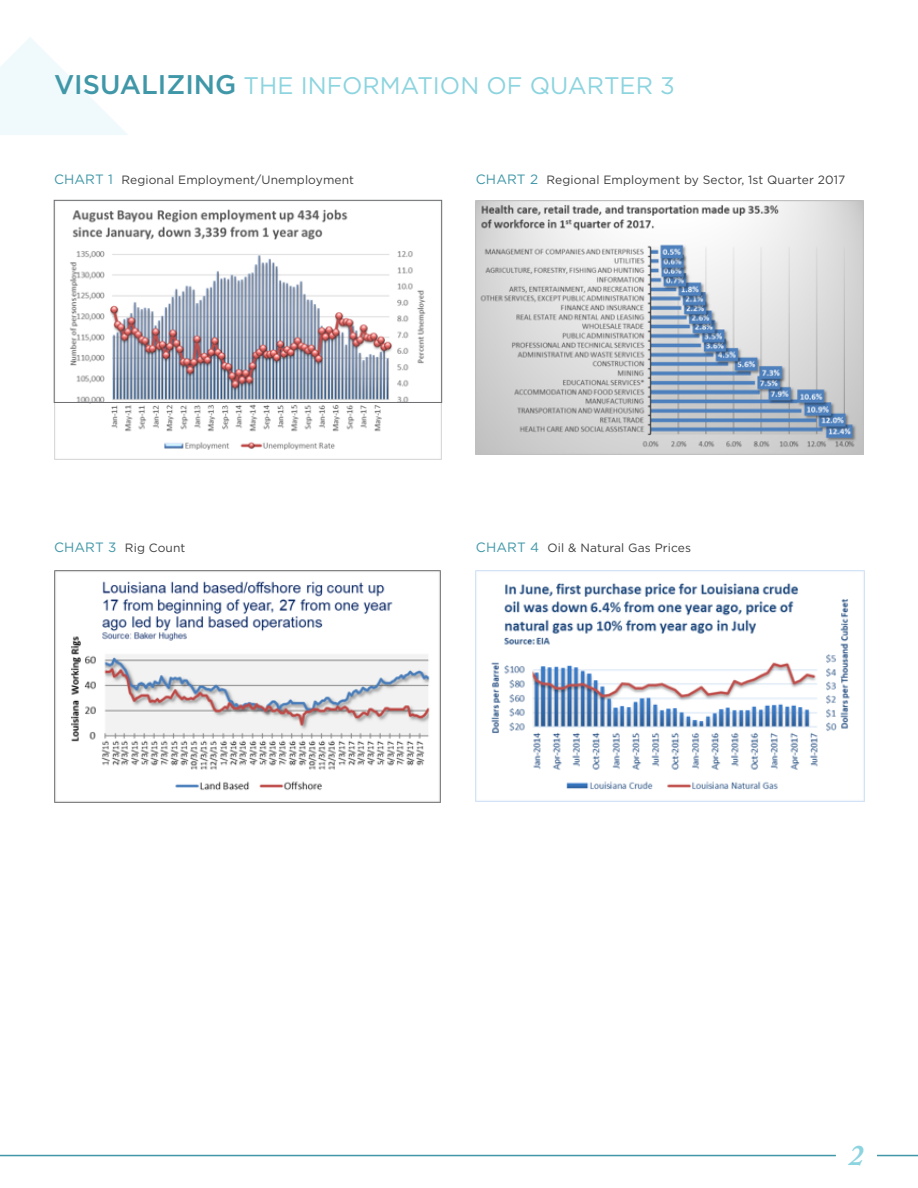
<style>
.page{position:relative;width:918px;height:1188px;background:#fff}
.page>*{position:absolute;margin:0;border:0;box-sizing:border-box;transform-origin:0 0}
.t1{font:italic 700 30px "Adobe Caslon Pro";color:#8cd4df}
.t2{font:24px "Gotham";color:#8cd4df}
.t3{font:12px "Gotham";letter-spacing:.01em;color:#3e3e3f}
.s1{font-weight:500;font-size:27px;color:#4097a8}
.s2{font-size:13.5px;color:#4097a8}
</style>
<div class="page">
<hr style="left:0;top:1155px;width:836px;height:1px;background:#4097a8">
<hr style="left:877px;top:1155px;width:41px;height:1px;background:#4097a8">
<img style="left:54px;top:209px;width:388px;height:251px">
<svg style="left:0;top:37px;width:128px;height:98px"></svg>
<div style="left:54px;top:200px;width:388px;height:203px;border:1px solid #6c6d70"></div>
<img style="left:476px;top:200px;width:388px;height:255px">
<img style="left:54px;top:570px;width:387px;height:233px">
<img style="left:476px;top:570px;width:388px;height:231px">
<p class="t2" style="left:54px;top:71px;width:622px"><span class="s1">VISUALIZING</span> THE INFORMATION OF QUARTER 3</p>
<p class="t3" style="left:54px;top:172px;width:302px"><span class="s2">CHART 1</span> Regional Employment/Unemployment</p>
<p class="t3" style="left:476px;top:172px;width:371px"><span class="s2">CHART 2</span> Regional Employment by Sector, 1st Quarter 2017</p>
<p class="t3" style="left:54px;top:541px;width:133px"><span class="s2">CHART 3</span> Rig Count</p>
<p class="t3" style="left:476px;top:541px;width:217px"><span class="s2">CHART 4</span> Oil &amp; Natural Gas Prices</p>
<p class="t1" style="left:849px;top:1137px;width:16px">2</p>
</div>
